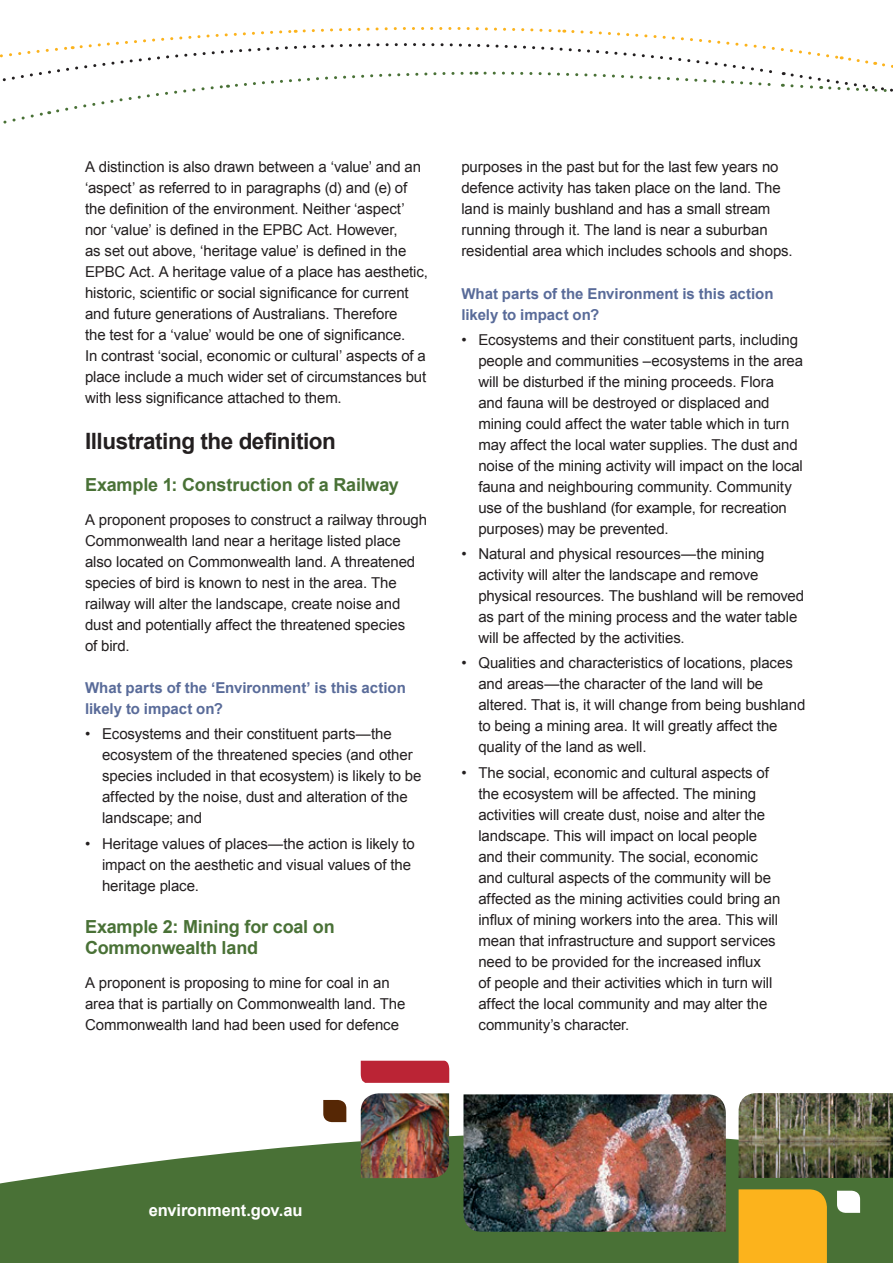
<style>
.page{position:relative;width:893px;height:1263px;background:#fff}
.page>*{position:absolute;margin:0;border:0;box-sizing:border-box;transform-origin:0 0}
.Subhead_2{font:700 22.5px "Arial";letter-spacing:-.02em;color:#231f20}
.Subhead_3{font:700 18px/21px "Arial";letter-spacing:-.01em;color:#497136}
.t1{font:700 16.5px "Arial";letter-spacing:-.01em;color:#fff}
.Text{font:15px/21px "Arial";letter-spacing:-.005em;color:#231f20}
.Subhead_4{font:700 15px/21px "Arial";color:#596b99}
</style>
<div class="page">
<svg style="left:0;top:1080px;width:893px;height:183px;fill:#497136"></svg>
<img style="left:361px;top:1093px;width:88px;height:85px">
<svg style="left:323px;top:1100px;width:23px;height:22px"></svg>
<img style="left:739px;top:1093px;width:154px;height:85px">
<div style="left:739px;top:1189px;width:88px;height:74px;background:#fcb31c"></div>
<svg style="left:837px;top:1191px;width:23px;height:22px"></svg>
<img style="left:463px;top:1094px;width:263px;height:138px">
<div style="left:361px;top:1061px;width:88px;height:22px;background:#bb2435"></div>
<svg style="left:0;top:27px;width:893px;height:97px"></svg>
<p class="Text" style="left:85px;top:157px;width:344px">A distinction is also drawn between a ‘value’ and an ‘aspect’ as referred to in paragraphs (d) and (e) of the definition of the environment. Neither ‘aspect’ nor ‘value’ is defined in the EPBC Act. However,<br>as set out above, ‘heritage value’ is defined in the EPBC Act. A heritage value of a place has aesthetic, historic, scientific or social significance for current and future generations of Australians. Therefore<br>the test for a ‘value’ would be one of significance.<br>In contrast ‘social, economic or cultural’ aspects of a place include a much wider set of circumstances but with less significance attached to them.</p>
<p class="Subhead_2" style="left:85px;top:426px;width:252px">Illustrating the definition</p>
<p class="Subhead_3" style="left:85px;top:475px;width:315px">Example 1: Construction of a Railway</p>
<p class="Text" style="left:85px;top:509px;width:344px">A proponent proposes to construct a railway through Commonwealth land near a heritage listed place also located on Commonwealth land. A threatened species of bird is known to nest in the area. The railway will alter the landscape, create noise and dust and potentially affect the threatened species<br>of bird.</p>
<p class="Subhead_4" style="left:85px;top:678px;width:322px">What parts of the ‘Environment’ is this action likely to impact on?</p>
<p class="Text" style="left:102px;top:724px;width:321px;text-indent:-17px">• Ecosystems and their constituent parts—the ecosystem of the threatened species (and other species included in that ecosystem) is likely to be affected by the noise, dust and alteration of the landscape; and</p>
<p class="Text" style="left:102px;top:833px;width:314px;text-indent:-17px">• Heritage values of places—the action is likely to impact on the aesthetic and visual values of the heritage place.</p>
<p class="Subhead_3" style="left:85px;top:916px;width:251px">Example 2: Mining for coal on<br>Commonwealth land</p>
<p class="Text" style="left:85px;top:972px;width:322px">A proponent is proposing to mine for coal in an area that is partially on Commonwealth land. The<br>Commonwealth land had been used for defence</p>
<p class="Text" style="left:461px;top:157px;width:333px">purposes in the past but for the last few years no defence activity has taken place on the land. The land is mainly bushland and has a small stream running through it. The land is near a suburban residential area which includes schools and shops.</p>
<p class="Subhead_4" style="left:461px;top:283px;width:314px">What parts of the Environment is this action likely to impact on?</p>
<p class="Text" style="left:478px;top:329px;width:326px;text-indent:-17px">• Ecosystems and their constituent parts, including people and communities –ecosystems in the area will be disturbed if the mining proceeds. Flora<br>and fauna will be destroyed or displaced and mining could affect the water table which in turn may affect the local water supplies. The dust and noise of the mining activity will impact on the local fauna and neighbouring community. Community use of the bushland (for example, for recreation purposes) may be prevented.</p>
<p class="Text" style="left:478px;top:544px;width:327px;text-indent:-17px">• Natural and physical resources—the mining activity will alter the landscape and remove physical resources. The bushland will be removed as part of the mining process and the water table will be affected by the activities.</p>
<p class="Text" style="left:478px;top:653px;width:328px;text-indent:-17px">• Qualities and characteristics of locations, places and areas—the character of the land will be altered. That is, it will change from being bushland to being a mining area. It will greatly affect the quality of the land as well.</p>
<p class="Text" style="left:478px;top:762px;width:304px;text-indent:-17px">• The social, economic and cultural aspects of the ecosystem will be affected. The mining activities will create dust, noise and alter the landscape. This will impact on local people and their community. The social, economic and cultural aspects of the community will be affected as the mining activities could bring an influx of mining workers into the area. This will mean that infrastructure and support services need to be provided for the increased influx<br>of people and their activities which in turn will affect the local community and may alter the community’s character.</p>
<p class="t1" style="left:149px;top:1199px;width:155px">environment.gov.au</p>
</div>
